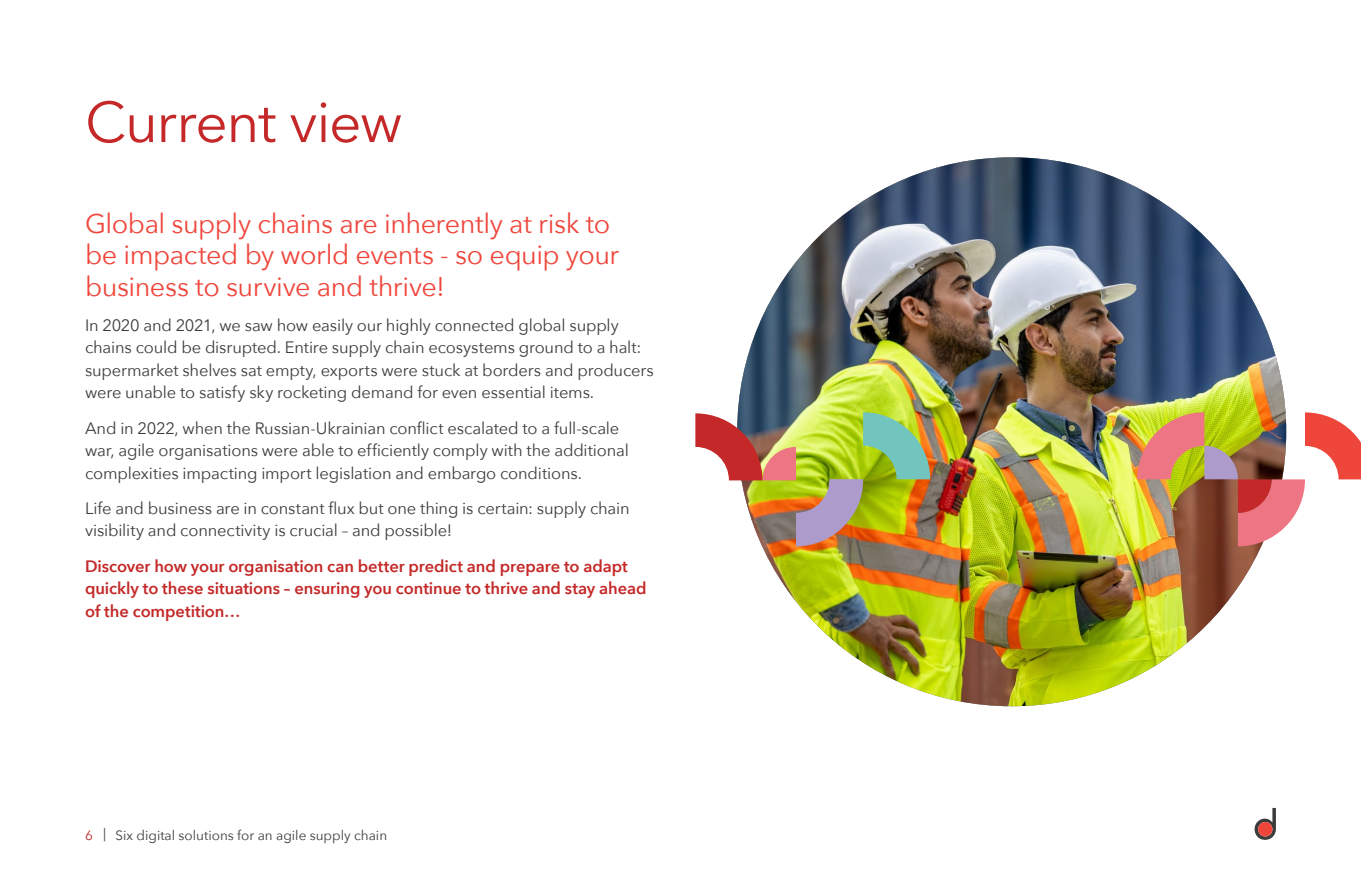
<style>
.page{position:relative;width:1361px;height:893px;background:#fff}
.page>*{position:absolute;margin:0;border:0;box-sizing:border-box;transform-origin:0 0}
.t1{font:57px "Avenir Next";letter-spacing:-.025em;color:#c42828}
.t2{font:27px/31.5px "Avenir Next";letter-spacing:-.015em;color:#ef463c}
.t3{font:16.5px/22.5px "Avenir Next";letter-spacing:-.01em;color:#3c3c3c}
.t4{font:600 16.5px/22.5px "Avenir Next";letter-spacing:-.005em;color:#c42828}
.t5{font:13.5px "Avenir Next";color:#3c3c3c}
.s1{color:#c42828}
</style>
<div class="page">
<img style="left:737px;top:157px;width:549px;height:549px;border-radius:274px">
<img style="left:1137px;top:412px;width:224px;height:134px">
<img style="left:695px;top:347px;width:421px;height:199px">
<svg style="left:1254px;top:808px;width:22px;height:32px"></svg>
<div style="left:1258px;top:822px;width:14px;height:14px;background:#ef463c;border-radius:50%"></div>
<h1 class="t1" style="left:85px;top:74px;width:319px">Current view</h1>
<h2 class="t2" style="left:85px;top:206px;width:536px">Global supply chains are inherently at risk to be impacted by world events - so equip your business to survive and thrive!</h2>
<p class="t3" style="left:85px;top:313px;width:570px">In 2020 and 2021, we saw how easily our highly connected global supply chains could be disrupted. Entire supply chain ecosystems ground to a halt: supermarket shelves sat empty, exports were stuck at borders and producers were unable to satisfy sky rocketing demand for even essential items.</p>
<p class="t3" style="left:85px;top:416px;width:545px">And in 2022, when the Russian-Ukrainian conflict escalated to a full-scale war, agile organisations were able to efficiently comply with the additional complexities impacting import legislation and embargo conditions.</p>
<p class="t3" style="left:85px;top:496px;width:546px">Life and business are in constant flux but one thing is certain: supply chain visibility and connectivity is crucial – and possible!</p>
<p class="t4" style="left:85px;top:554px;width:563px">Discover how your organisation can better predict and prepare to adapt quickly to these situations – ensuring you continue to thrive and stay ahead of the competition…</p>
<p class="t5" style="left:85px;top:824px;width:304px"><span class="s1">6</span> | Six digital solutions for an agile supply chain</p>
</div>
